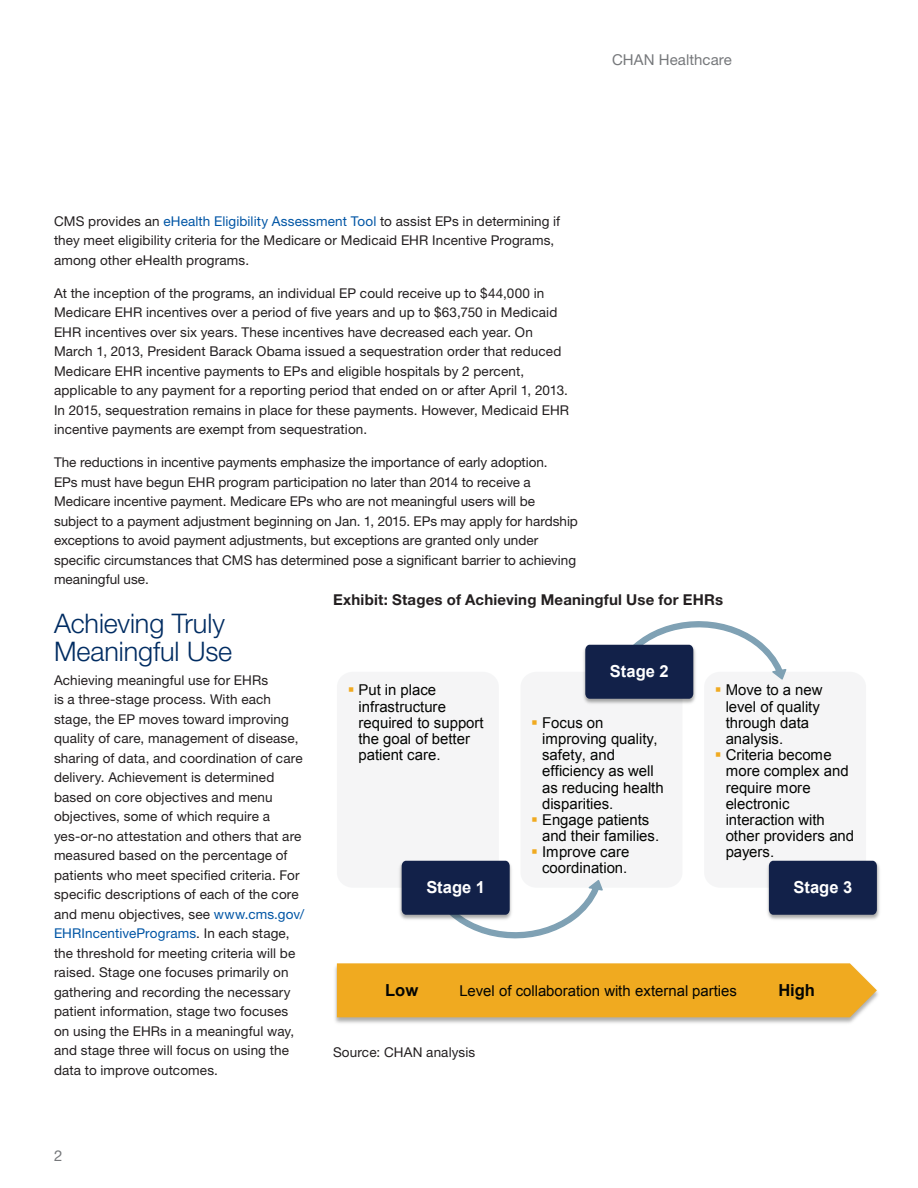
<style>
.page{position:relative;width:918px;height:1188px;background:#fff}
.page>*{position:absolute;margin:0;border:0;box-sizing:border-box;transform-origin:0 0}
.t1{font:300 27px/28.5px "Helvetica Neue LT Std";letter-spacing:-.005em;color:#002c62}
.t2{font:700 16.5px "Arial";color:#fff}
.t3{font:700 16.5px "Arial";color:#040503}
.t4{font:15px/16.2px "Arial";color:#040503}
.t5{font:700 15px "Helvetica Neue LT Std";letter-spacing:.015em;color:#231f20}
.t6{font:15px "Helvetica Neue LT Std";letter-spacing:.005em;color:#76787b}
.t7{font:13.5px/19.5px "Helvetica Neue LT Std";letter-spacing:.01em;color:#231f20}
.s1{color:#0155a5}
.s2{color:#f0aa20}
</style>
<div class="page">
<div style="left:337px;top:672px;width:162px;height:216px;background:#f4f5f6;border-radius:16px"></div>
<div style="left:520px;top:672px;width:162px;height:216px;background:#f4f5f6;border-radius:16px"></div>
<div style="left:704px;top:672px;width:162px;height:216px;background:#f4f5f6;border-radius:16px"></div>
<img style="left:767px;top:860px;width:113px;height:60px">
<div style="left:769px;top:861px;width:108px;height:54px;background:#122149"></div>
<img style="left:335px;top:963px;width:543px;height:60px">
<img style="left:370px;top:1017px;width:461px;height:2px">
<div style="left:337px;top:963px;width:540px;height:54px;background:#f0aa20"></div>
<img style="left:583px;top:649px;width:112px;height:55px">
<svg style="left:585px;top:621px;width:202px;height:78px"></svg>
<img style="left:399px;top:860px;width:108px;height:58px">
<svg style="left:402px;top:861px;width:201px;height:78px"></svg>
<p class="t6" style="left:612px;top:50px;width:122px">CHAN Healthcare</p>
<p class="t7" style="left:54px;top:211px;width:508px">CMS provides an <span class="s1">eHealth Eligibility Assessment Tool</span> to assist EPs in determining if they meet eligibility criteria for the Medicare or Medicaid EHR Incentive Programs, among other eHealth programs.</p>
<p class="t7" style="left:54px;top:283px;width:517px">At the inception of the programs, an individual EP could receive up to $44,000 in Medicare EHR incentives over a period of five years and up to $63,750 in Medicaid EHR incentives over six years. These incentives have decreased each year. On March 1, 2013, President Barack Obama issued a sequestration order that reduced Medicare EHR incentive payments to EPs and eligible hospitals by 2 percent, applicable to any payment for a reporting period that ended on or after April 1, 2013.<br>In 2015, sequestration remains in place for these payments. However, Medicaid EHR incentive payments are exempt from sequestration.</p>
<p class="t7" style="left:54px;top:452px;width:525px">The reductions in incentive payments emphasize the importance of early adoption.<br>EPs must have begun EHR program participation no later than 2014 to receive a Medicare incentive payment. Medicare EPs who are not meaningful users will be subject to a payment adjustment beginning on Jan. 1, 2015. EPs may apply for hardship exceptions to avoid payment adjustments, but exceptions are granted only under specific circumstances that CMS has determined pose a significant barrier to achieving meaningful use.</p>
<h1 class="t1" style="left:54px;top:608px;width:180px">Achieving Truly<br>Meaningful Use</h1>
<p class="t7" style="left:54px;top:670px;width:252px">Achieving meaningful use for EHRs<br>is a three-stage process. With each stage, the EP moves toward improving quality of care, management of disease, sharing of data, and coordination of care delivery. Achievement is determined based on core objectives and menu objectives, some of which require a yes-or-no attestation and others that are measured based on the percentage of patients who meet specified criteria. For specific descriptions of each of the core and menu objectives, see <span class="s1">www.cms.gov/ EHRIncentivePrograms</span>. In each stage, the threshold for meeting criteria will be raised. Stage one focuses primarily on gathering and recording the necessary patient information, stage two focuses on using the EHRs in a meaningful way, and stage three will focus on using the data to improve outcomes.</p>
<p class="t5" style="left:333px;top:590px;width:392px">Exhibit: Stages of Achieving Meaningful Use for EHRs</p>
<p class="t2" style="left:610px;top:660px;width:60px">Stage 2</p>
<p class="t4" style="left:359px;top:682px;width:127px;text-indent:-11px"><span class="s2">▪</span> Put in place infrastructure required to support the goal of better patient care.</p>
<p class="t4" style="left:726px;top:682px;width:98px;text-indent:-11px"><span class="s2">▪</span> Move to a new level of quality through data analysis.</p>
<p class="t4" style="left:726px;top:747px;width:130px;text-indent:-11px"><span class="s2">▪</span> Criteria become more complex and require more electronic interaction with other providers and payers.</p>
<p class="t2" style="left:794px;top:876px;width:60px">Stage 3</p>
<p class="t4" style="left:542px;top:715px;width:123px;text-indent:-11px"><span class="s2">▪</span> Focus on improving quality, safety, and efficiency as well as reducing health disparities.</p>
<p class="t4" style="left:542px;top:812px;width:119px;text-indent:-11px"><span class="s2">▪</span> Engage patients and their families.</p>
<p class="t4" style="left:531px;top:844px;width:100px;text-align:center"><span class="s2">▪</span> Improve care coordination.</p>
<p class="t2" style="left:426px;top:876px;width:60px">Stage 1</p>
<p class="t3" style="left:385px;top:980px;width:35px">Low</p>
<p class="t4" style="left:459px;top:983px;width:279px">Level of collaboration with external parties</p>
<p class="t3" style="left:778px;top:980px;width:38px">High</p>
<p class="t7" style="left:333px;top:1042px;width:144px">Source: CHAN analysis</p>
<p class="t6" style="left:54px;top:1147px;width:10px">2</p>
</div>
